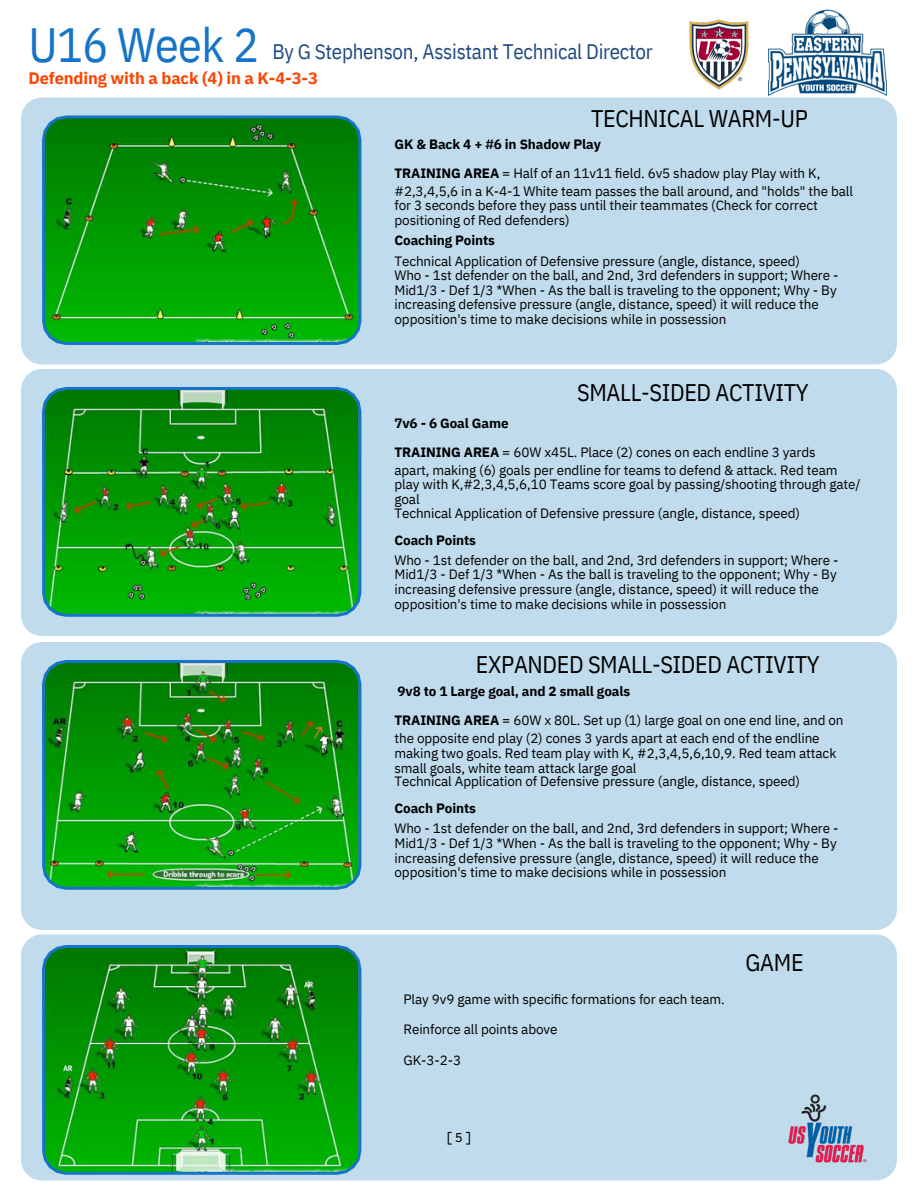
<style>
.page{position:relative;width:918px;height:1188px;background:#fff}
.page>*{position:absolute;margin:0;border:0;box-sizing:border-box;transform-origin:0 0}
.t1{font:48px "IBM Plex Sans Cond";letter-spacing:-.015em;color:#1574c7}
.t2{font:24px "IBM Plex Sans Cond";letter-spacing:-.015em;color:#000}
.t3{font:21px "IBM Plex Sans Cond";letter-spacing:-.015em;color:#1e497e}
.t4{font:700 16.5px "IBM Plex Sans";letter-spacing:-.01em;color:#fa4400}
.t5{font:15px "Courier Prime";color:#000}
.t6{font:13.5px/29.2px "IBM Plex Sans";letter-spacing:-.01em;color:#000}
.t7{font:700 13.5px "IBM Plex Sans";letter-spacing:-.01em;color:#000}
.s1{font-weight:700}
</style>
<div class="page">
<div style="left:21px;top:934px;width:876px;height:247px;background:#c0dbec"></div>
<div style="left:21px;top:642px;width:876px;height:288px;background:#c0dbec"></div>
<div style="left:21px;top:369px;width:876px;height:267px;background:#c0dbec"></div>
<div style="left:21px;top:94px;width:876px;height:271px;background:#c0dbec"></div>
<svg style="left:42px;top:116px;width:319px;height:229px;background:#099710"></svg>
<img style="left:42px;top:660px;width:319px;height:230px">
<svg style="left:42px;top:387px;width:319px;height:230px;background:#109817"></svg>
<img style="left:42px;top:945px;width:319px;height:230px">
<img style="left:768px;top:9px;width:118px;height:87px">
<img style="left:683px;top:19px;width:73px;height:78px">
<img style="left:782px;top:1088px;width:92px;height:82px">
<p class="t1" style="left:28px;top:13px;width:232px">U16 Week 2</p>
<h2 class="t3" style="left:272px;top:37px;width:382px">By G Stephenson, Assistant Technical Director</h2>
<p class="t4" style="left:28px;top:67px;width:291px">Defending with a back (4) in a K-4-3-3</p>
<p class="t2" style="left:591px;top:102px;width:218px">TECHNICAL WARM-UP</p>
<p class="t6" style="left:395px;top:129px;width:427px"><span class="s1">GK &amp; Back 4 + #6 in Shadow Play<br>TRAINING AREA</span> = Half of an 11v11 field. 6v5 shadow play Play with K,</p>
<p class="t6" style="left:395px;top:176px;width:460px">#2,3,4,5,6 in a K-4-1 White team passes the ball around, and "holds" the ball</p>
<p class="t6" style="left:395px;top:191px;width:425px">for 3 seconds before they pass until their teammates (Check for correct</p>
<p class="t6" style="left:395px;top:205px;width:177px">positioning of Red defenders)</p>
<p class="t7" style="left:395px;top:231px;width:102px">Coaching Points</p>
<h2 class="t6" style="left:395px;top:246px;width:407px">Technical Application of Defensive pressure (angle, distance, speed)</h2>
<p class="t6" style="left:395px;top:261px;width:446px">Who - 1st defender on the ball, and 2nd, 3rd defenders in support; Where -</p>
<p class="t6" style="left:395px;top:275px;width:444px">Mid1/3 - Def 1/3 *When - As the ball is traveling to the opponent; Why - By</p>
<p class="t6" style="left:395px;top:290px;width:426px">increasing defensive pressure (angle, distance, speed) it will reduce the</p>
<p class="t6" style="left:395px;top:304px;width:333px">opposition's time to make decisions while in possession</p>
<p class="t2" style="left:577px;top:377px;width:233px">SMALL-SIDED ACTIVITY</p>
<p class="t6" style="left:395px;top:408px;width:423px"><span class="s1">7v6 - 6 Goal Game<br>TRAINING AREA</span> = 60W x45L. Place (2) cones on each endline 3 yards</p>
<p class="t6" style="left:395px;top:455px;width:445px">apart, making (6) goals per endline for teams to defend &amp; attack. Red team</p>
<p class="t6" style="left:395px;top:470px;width:468px">play with K,#2,3,4,5,6,10 Teams score goal by passing/shooting through gate/</p>
<p class="t6" style="left:395px;top:484px;width:27px">goal</p>
<p class="t6" style="left:395px;top:498px;width:407px">Technical Application of Defensive pressure (angle, distance, speed)</p>
<p class="t7" style="left:395px;top:531px;width:83px">Coach Points</p>
<p class="t6" style="left:395px;top:545px;width:446px">Who - 1st defender on the ball, and 2nd, 3rd defenders in support; Where -</p>
<h2 class="t6" style="left:395px;top:560px;width:444px">Mid1/3 - Def 1/3 *When - As the ball is traveling to the opponent; Why - By</h2>
<p class="t6" style="left:395px;top:574px;width:426px">increasing defensive pressure (angle, distance, speed) it will reduce the</p>
<p class="t6" style="left:395px;top:589px;width:333px">opposition's time to make decisions while in possession</p>
<p class="t2" style="left:476px;top:648px;width:345px">EXPANDED SMALL-SIDED ACTIVITY</p>
<p class="t6" style="left:395px;top:676px;width:451px"><span class="s1">9v8 to 1 Large goal, and 2 small goals<br>TRAINING AREA</span> = 60W x 80L. Set up (1) large goal on one end line, and on</p>
<p class="t6" style="left:395px;top:724px;width:427px">the opposite end play (2) cones 3 yards apart at each end of the endline</p>
<p class="t6" style="left:395px;top:738px;width:443px">making two goals. Red team play with K, #2,3,4,5,6,10,9. Red team attack</p>
<p class="t6" style="left:395px;top:753px;width:243px">small goals, white team attack large goal</p>
<p class="t6" style="left:395px;top:766px;width:407px">Technical Application of Defensive pressure (angle, distance, speed)</p>
<p class="t7" style="left:395px;top:799px;width:83px">Coach Points</p>
<p class="t6" style="left:395px;top:814px;width:446px">Who - 1st defender on the ball, and 2nd, 3rd defenders in support; Where -</p>
<p class="t6" style="left:395px;top:828px;width:444px">Mid1/3 - Def 1/3 *When - As the ball is traveling to the opponent; Why - By</p>
<p class="t6" style="left:395px;top:843px;width:426px">increasing defensive pressure (angle, distance, speed) it will reduce the</p>
<h2 class="t6" style="left:395px;top:858px;width:333px">opposition's time to make decisions while in possession</h2>
<p class="t6" style="left:404px;top:984px;width:323px">Play 9v9 game with specific formations for each team.</p>
<p class="t6" style="left:404px;top:1015px;width:155px">Reinforce all points above</p>
<p class="t6" style="left:404px;top:1045px;width:59px">GK-3-2-3</p>
<p class="t2" style="left:746px;top:947px;width:60px">GAME</p>
<h4 class="t5" style="left:445px;top:1131px;width:28px">[5]</h4>
</div>
